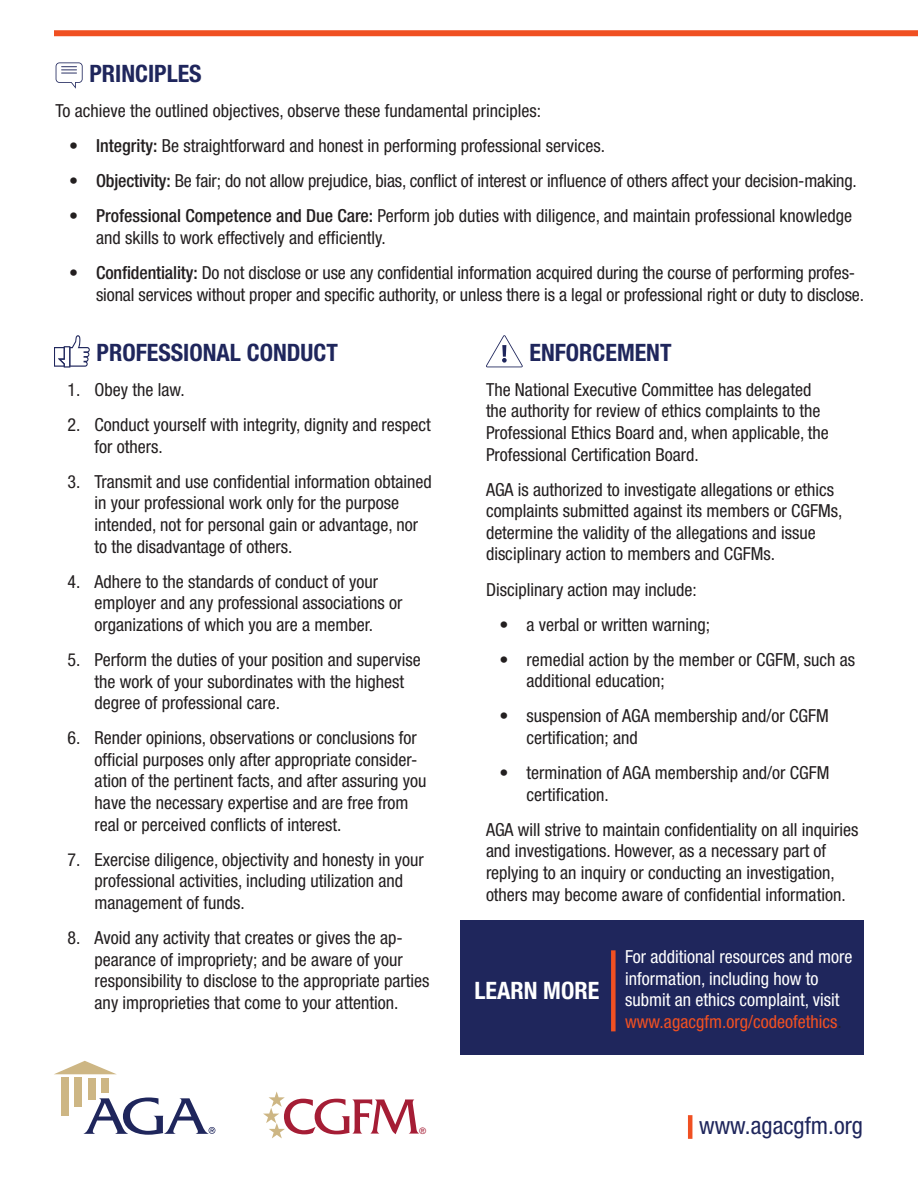
<style>
.page{position:relative;width:918px;height:1188px;background:#fff}
.page>*{position:absolute;margin:0;border:0;box-sizing:border-box;transform-origin:0 0}
.COE_header{font:700 condensed 24px "Helvetica Neue LT Std";color:#1f265c}
.COE_body{font:condensed 24px "Helvetica Neue LT Std";color:#1f265c}
.COE_header-2{font:700 condensed 24px "Helvetica Neue LT Std";color:#fff}
.COE_body-2{font:condensed 18px/21.6px "Helvetica Neue LT Std";color:#231f20}
.COE_body-3{font:condensed 18px/21.6px "Helvetica Neue LT Std";color:#fff}
.t1{font:condensed 9px "Helvetica Neue LT Std";color:#a51d35}
.s1{font-weight:500}
.s2{color:#f05022}
.s3{color:#231f20}
</style>
<div class="page">
<div style="left:62px;top:1077px;width:7px;height:39px;background:#cdb684"></div>
<svg style="left:55px;top:1061px;width:61px;height:13px"></svg>
<div style="left:75px;top:1078px;width:7px;height:29px;background:#cdb684"></div>
<div style="left:88px;top:1078px;width:7px;height:21px;background:#cdb684"></div>
<div style="left:101px;top:1078px;width:7px;height:15px;background:#cdb684"></div>
<svg style="left:84px;top:1097px;width:131px;height:38px"></svg>
<svg style="left:263px;top:1091px;width:156px;height:47px"></svg>
<div style="left:460px;top:921px;width:404px;height:134px;background:#1f265c"></div>
<svg style="left:54px;top:335px;width:36px;height:33px"></svg>
<svg style="left:486px;top:335px;width:37px;height:32px"></svg>
<svg style="left:56px;top:62px;width:27px;height:27px"></svg>
<div style="left:611px;top:950px;width:5px;height:81px;background:#f05022"></div>
<hr style="left:688px;top:1115px;width:4px;height:24px;background:#f05022">
<div style="left:54px;top:30px;width:864px;height:6px;background:#f05022"></div>
<p class="COE_header" style="left:89px;top:59px;width:114px">PRINCIPLES</p>
<p class="COE_body-2" style="left:56px;top:100px;width:487px">To achieve the outlined objectives, observe these fundamental principles:</p>
<p class="COE_body-2" style="left:69px;top:135px;width:538px">• <span class="s1">Integrity:</span> Be straightforward and honest in performing professional services.</p>
<p class="COE_body-2" style="left:69px;top:170px;width:789px">• <span class="s1">Objectivity:</span> Be fair; do not allow prejudice, bias, conflict of interest or influence of others affect your decision-making.</p>
<p class="COE_body-2" style="left:96px;top:205px;width:758px;text-indent:-27px">• <span class="s1">Professional Competence and Due Care:</span> Perform job duties with diligence, and maintain professional knowledge and skills to work effectively and efficiently.</p>
<p class="COE_body-2" style="left:96px;top:262px;width:769px;text-indent:-27px">• <span class="s1">Confidentiality:</span> Do not disclose or use any confidential information acquired during the course of performing profes&shy;sional services without proper and specific authority, or unless there is a legal or professional right or duty to disclose.</p>
<p class="COE_header" style="left:97px;top:338px;width:243px">PROFESSIONAL CONDUCT</p>
<p class="COE_body-2" style="left:68px;top:379px;width:119px">1. Obey the law.</p>
<p class="COE_body-2" style="left:94px;top:414px;width:338px;text-indent:-27px">2. Conduct yourself with integrity, dignity and respect for others.</p>
<p class="COE_body-2" style="left:94px;top:470px;width:339px;text-indent:-27px">3. Transmit and use confidential information obtained in your professional work only for the purpose intended, not for personal gain or advantage, nor to the disadvantage of others.</p>
<p class="COE_body-2" style="left:94px;top:570px;width:309px;text-indent:-27px">4. Adhere to the standards of conduct of your employer and any professional associations or organizations of which you are a member.</p>
<p class="COE_body-2" style="left:94px;top:649px;width:328px;text-indent:-27px">5. Perform the duties of your position and supervise the work of your subordinates with the highest degree of professional care.</p>
<p class="COE_body-2" style="left:94px;top:727px;width:333px;text-indent:-27px">6. Render opinions, observations or conclusions for official purposes only after appropriate consider&shy;ation of the pertinent facts, and after assuring you have the necessary expertise and are free from real or perceived conflicts of interest.</p>
<p class="COE_body-2" style="left:94px;top:848px;width:331px;text-indent:-27px">7. Exercise diligence, objectivity and honesty in your professional activities, including utilization and management of funds.</p>
<p class="COE_body-2" style="left:94px;top:927px;width:337px;text-indent:-27px">8. Avoid any activity that creates or gives the ap&shy;pearance of impropriety; and be aware of your responsibility to disclose to the appropriate parties any improprieties that come to your attention.</p>
<p class="t1" style="left:419px;top:1126px;width:9px">®</p>
<p class="COE_header" style="left:529px;top:338px;width:144px">ENFORCEMENT</p>
<p class="COE_body-2" style="left:486px;top:378px;width:344px">The National Executive Committee has delegated the authority for review of ethics complaints to the Professional Ethics Board and, when applicable, the Professional Certification Board.</p>
<p class="COE_body-2" style="left:486px;top:478px;width:358px">AGA is authorized to investigate allegations or ethics complaints submitted against its members or CGFMs, determine the validity of the allegations and issue disciplinary action to members and CGFMs.</p>
<p class="COE_body-2" style="left:486px;top:578px;width:212px">Disciplinary action may include:</p>
<p class="COE_body-2" style="left:500px;top:613px;width:212px">• a verbal or written warning;</p>
<p class="COE_body-2" style="left:526px;top:648px;width:330px;text-indent:-27px">• remedial action by the member or CGFM, such as additional education;</p>
<p class="COE_body-2" style="left:526px;top:705px;width:304px;text-indent:-27px">• suspension of AGA membership and/or CGFM certification; and</p>
<p class="COE_body-2" style="left:526px;top:762px;width:305px;text-indent:-27px">• termination of AGA membership and/or CGFM certification.</p>
<p class="COE_body-2" style="left:486px;top:819px;width:374px">AGA will strive to maintain confidentiality on all inquiries and investigations. However, as a necessary part of replying to an inquiry or conducting an investigation, others may become aware of confidential information.</p>
<p class="COE_header-2" style="left:474px;top:976px;width:126px">LEARN MORE</p>
<p class="COE_body-3" style="left:625px;top:946px;width:229px">For additional resources and more information, including how to submit an ethics complaint, visit <span class="s2">www.agacgfm.org/codeofethics</span><span class="s3">.</span></p>
<p class="COE_body" style="left:699px;top:1112px;width:165px">www.agacgfm.org</p>
</div>
